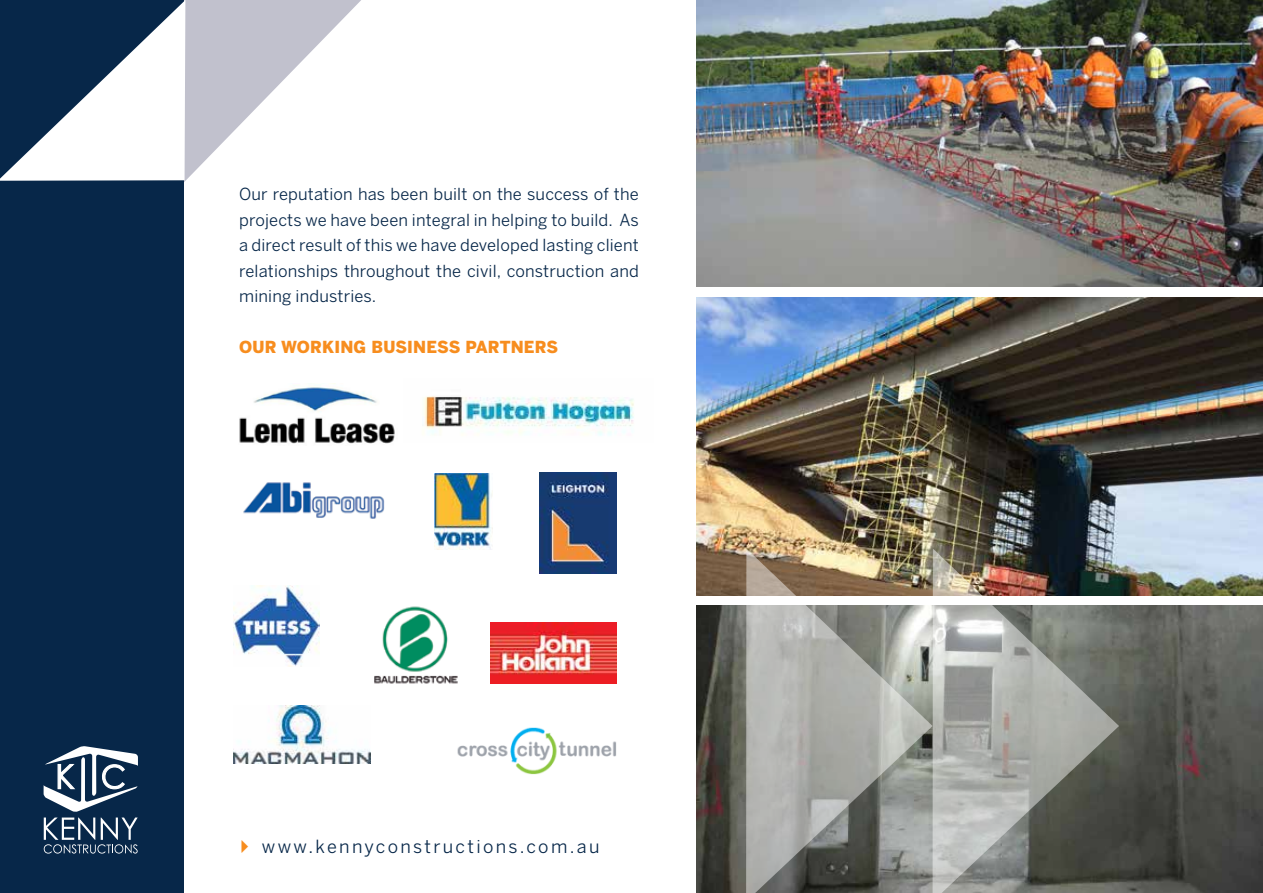
<style>
.page{position:relative;width:1263px;height:893px;background:#fff}
.page>*{position:absolute;margin:0;border:0;box-sizing:border-box;transform-origin:0 0}
.t1{font:18px "Benton Sans";letter-spacing:.13em;color:#072749}
.t2{font:16.5px/25.5px "Benton Sans";letter-spacing:.01em;color:#072749;text-align:justify}
.t3{font:900 16.5px "Benton Sans";letter-spacing:.01em;color:#f78d1e}
</style>
<div class="page">
<img style="left:697px;top:606px;width:566px;height:287px">
<img style="left:697px;top:0;width:566px;height:287px">
<img style="left:243px;top:482px;width:142px;height:37px">
<img style="left:374px;top:606px;width:84px;height:78px">
<img style="left:491px;top:623px;width:126px;height:60px">
<img style="left:539px;top:472px;width:78px;height:101px">
<img style="left:435px;top:473px;width:58px;height:76px">
<img style="left:234px;top:585px;width:86px;height:82px">
<img style="left:697px;top:297px;width:566px;height:298px">
<svg style="left:746px;top:549px;width:186px;height:344px;background:#a09f97"></svg>
<svg style="left:932px;top:549px;width:187px;height:344px;background:#8e8e89"></svg>
<img style="left:234px;top:706px;width:136px;height:58px">
<div style="left:0;top:0;width:184px;height:893px;background:#072749"></div>
<svg style="left:44px;top:746px;width:94px;height:108px"></svg>
<svg style="left:0;top:0;width:361px;height:182px"></svg>
<img style="left:458px;top:727px;width:158px;height:47px">
<img style="left:423px;top:396px;width:211px;height:40px">
<img style="left:239px;top:383px;width:156px;height:61px">
<p class="t2" style="left:239px;top:181px;width:401px">Our reputation has been built on the success of the projects we have been integral in helping to build. As a direct result of this we have developed lasting client relationships throughout the civil, construction and mining industries.</p>
<p class="t3" style="left:239px;top:337px;width:321px">OUR WORKING BUSINESS PARTNERS</p>
<p class="t1" style="left:262px;top:836px;width:339px">www.kennyconstructions.com.au</p>
</div>
